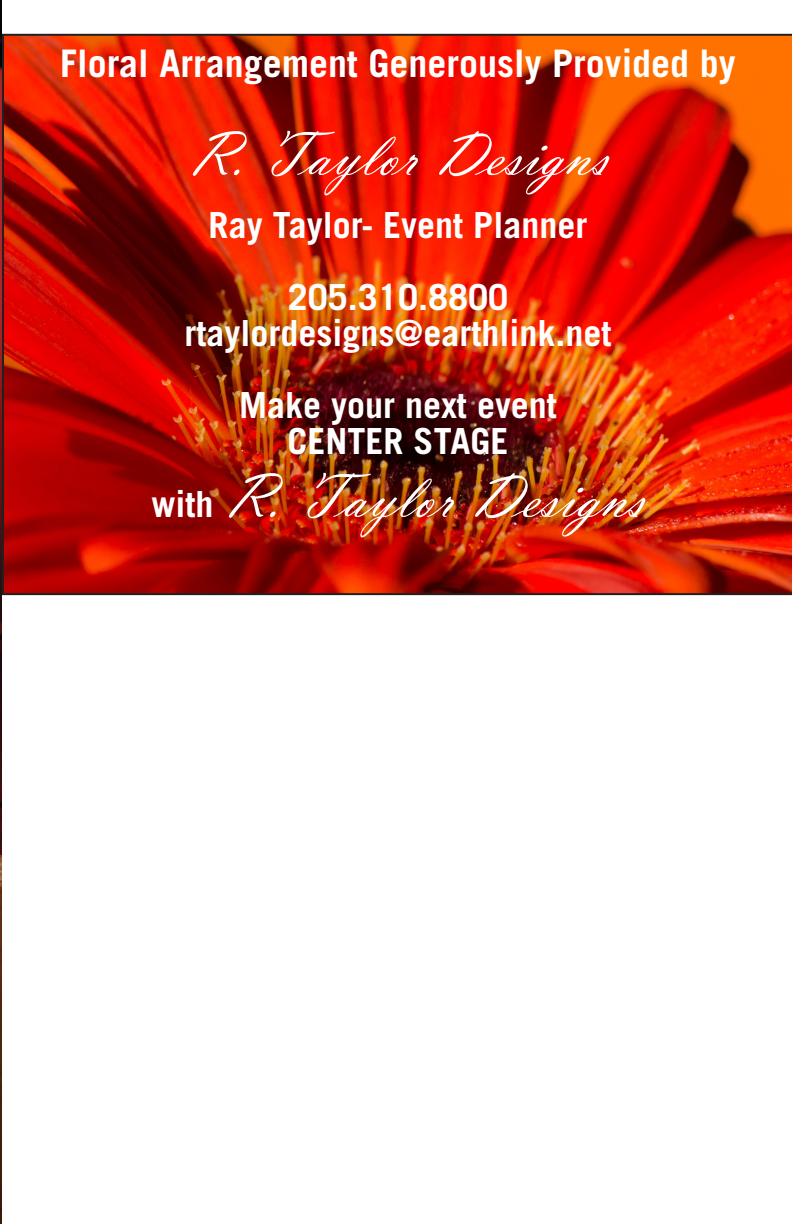
<style>
.page{position:relative;width:792px;height:1224px;background:#fff}
.page>*{position:absolute;margin:0;border:0;box-sizing:border-box;transform-origin:0 0}
.t1{font:66px "Vladimir Script";color:#fff}
.t2{font:700 38px "Trade Gothic LT Std";color:#fff}
.t3{font:700 36px "Trade Gothic LT Std";color:#fff}
.s1{font-family:"Trade Gothic LT Std";font-weight:700;font-size:36px}
</style>
<div class="page">
<img style="left:0;top:679px;width:2px;height:543px">
<svg style="left:0;top:0;width:18px;height:679px"></svg>
<img style="left:2px;top:34px;width:790px;height:561px">
<p class="t2" style="left:60px;top:40px;width:677px">Floral Arrangement Generously Provided by</p>
<p class="t1" style="left:188px;top:115px;width:423px">R. Taylor Designs</p>
<p class="t3" style="left:209px;top:203px;width:380px">Ray Taylor- Event Planner</p>
<p class="t3" style="left:288px;top:275px;width:222px">205.310.8800</p>
<p class="t3" style="left:185px;top:311px;width:428px">rtaylordesigns@earthlink.net</p>
<p class="t3" style="left:239px;top:383px;width:319px">Make your next event</p>
<p class="t3" style="left:288px;top:419px;width:222px">CENTER STAGE</p>
<p class="t1" style="left:152px;top:457px;width:495px"><span class="s1">with</span> R. Taylor Designs</p>
</div>
